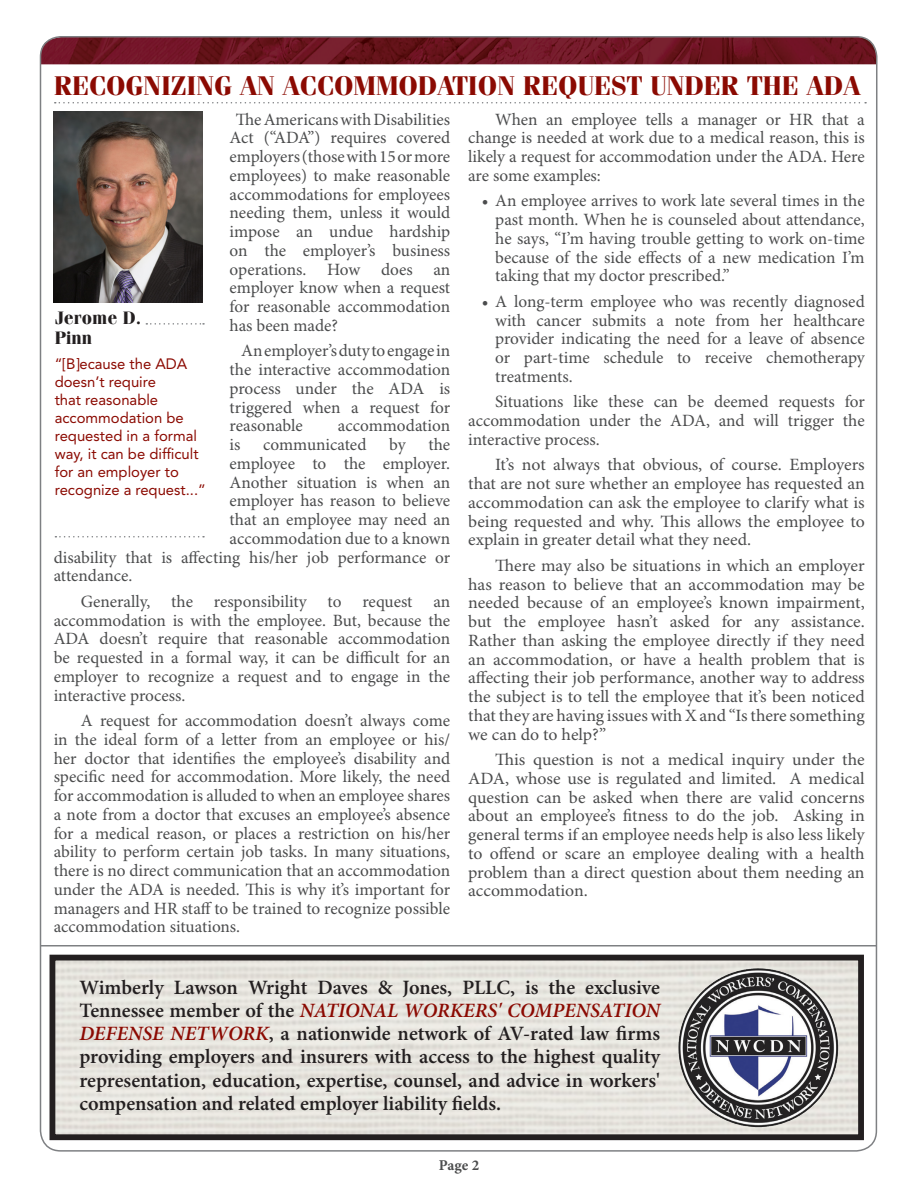
<style>
.page{position:relative;width:918px;height:1188px;background:#fff}
.page>*{position:absolute;margin:0;border:0;box-sizing:border-box;transform-origin:0 0}
.t1{font:700 27px "Fenice";color:#8b0a02}
.t2{font:600 20.4px/23.2px "Minion Pro";letter-spacing:-.005em;color:#231f20;text-align:justify}
.t3{font:700 18px/19.5px "Fenice";color:#231f20}
.t4{font:17.25px/18.8px "Minion Pro";color:#4b4c4d;text-align:justify}
.t5{font:15px/18px "Avenir LT Std";color:#8b0a02}
.t6{font:700 15px "Minion Pro";color:#4b4c4d}
.s1{font-style:italic;color:#8b0a02}
</style>
<div class="page">
<svg style="left:55px;top:102px;width:811px;height:2px"></svg>
<img style="left:54px;top:112px;width:149px;height:190px">
<svg style="left:55px;top:536px;width:149px;height:2px"></svg>
<hr style="left:40px;top:945px;width:837px;height:1px;background:#7e8083">
<svg style="left:146px;top:323px;width:58px;height:2px"></svg>
<div style="left:50px;top:955px;width:814px;height:185px;border:6px solid #231f20"></div>
<img style="left:677px;top:966px;width:162px;height:163px">
<img style="left:40px;top:37px;width:835px;height:27px">
<h1 class="t1" style="left:54px;top:69px;width:808px">RECOGNIZING AN ACCOMMODATION REQUEST UNDER THE ADA</h1>
<p class="t4" style="left:230px;top:110px;width:222px;text-indent:6px">The Americans with Disabilities Act (“ADA”) requires covered employers (those with 15 or more employees) to make reasonable accommodations for employees needing them, unless it would impose an undue hardship on the employer’s business operations. How does an employer know when a request for reasonable accommodation has been made?</p>
<p class="t4" style="left:230px;top:342px;width:222px;text-indent:12px">An employer’s duty to engage in the interactive accommodation process under the ADA is triggered when a request for reasonable</p>
<p class="t3" style="left:55px;top:308px;width:88px">Jerome D.<br>Pinn</p>
<p class="t5" style="left:55px;top:355px;width:153px">“[B]ecause the ADA doesn’t require<br>that reasonable accommodation be requested in a formal way, it can be difficult for an employer to recognize a request...”</p>
<p class="t4" style="left:338px;top:417px;width:114px">accommodation</p>
<p class="t4" style="left:230px;top:436px;width:12px">is</p>
<p class="t4" style="left:263px;top:436px;width:105px">communicated</p>
<p class="t4" style="left:389px;top:436px;width:18px">by</p>
<p class="t4" style="left:428px;top:436px;width:23px">the</p>
<p class="t4" style="left:230px;top:455px;width:222px">employee to the employer.</p>
<p class="t4" style="left:230px;top:473px;width:222px">Another situation is when an</p>
<p class="t4" style="left:230px;top:492px;width:222px">employer has reason to believe</p>
<p class="t4" style="left:230px;top:511px;width:222px">that an employee may need an</p>
<p class="t4" style="left:230px;top:530px;width:222px">accommodation due to a known</p>
<p class="t4" style="left:54px;top:548px;width:398px">disability that is affecting his/her job performance or</p>
<p class="t4" style="left:54px;top:567px;width:80px">attendance.</p>
<p class="t4" style="left:54px;top:593px;width:398px;text-indent:27px">Generally, the responsibility to request an accommodation is with the employee. But, because the ADA doesn’t require that reasonable accommodation be requested in a formal way, it can be difficult for an employer to recognize a request and to engage in the interactive process.</p>
<p class="t4" style="left:54px;top:712px;width:398px;text-indent:27px">A request for accommodation doesn’t always come in the ideal form of a letter from an employee or his/ her doctor that identifies the employee’s disability and specific need for accommodation. More likely, the need for accommodation is alluded to when an employee shares a note from a doctor that excuses an employee’s absence for a medical reason, or places a restriction on his/her ability to perform certain job tasks. In many situations, there is no direct communication that an accommodation under the ADA is needed. This is why it’s important for managers and HR staff to be trained to recognize possible accommodation situations.</p>
<p class="t4" style="left:468px;top:110px;width:398px;text-indent:27px">When an employee tells a manager or HR that a change is needed at work due to a medical reason, this is likely a request for accommodation under the ADA. Here are some examples:</p>
<p class="t4" style="left:495px;top:192px;width:371px;text-indent:-14px">• An employee arrives to work late several times in the past month. When he is counseled about attendance, he says, “I’m having trouble getting to work on-time because of the side effects of a new medication I’m taking that my doctor prescribed.”</p>
<p class="t4" style="left:495px;top:293px;width:371px;text-indent:-14px">• A long-term employee who was recently diagnosed with cancer submits a note from her healthcare provider indicating the need for a leave of absence or part-time schedule to receive chemotherapy treatments.</p>
<p class="t4" style="left:468px;top:393px;width:398px;text-indent:27px">Situations like these can be deemed requests for accommodation under the ADA, and will trigger the interactive process.</p>
<p class="t4" style="left:468px;top:456px;width:398px;text-indent:27px">It’s not always that obvious, of course. Employers that are not sure whether an employee has requested an accommodation can ask the employee to clarify what is being requested and why. This allows the employee to explain in greater detail what they need.</p>
<p class="t4" style="left:468px;top:557px;width:398px;text-indent:27px">There may also be situations in which an employer has reason to believe that an accommodation may be needed because of an employee’s known impairment, but the employee hasn’t asked for any assistance.<br>Rather than asking the employee directly if they need an accommodation, or have a health problem that is affecting their job performance, another way to address the subject is to tell the employee that it’s been noticed that they are having issues with X and “Is there something we can do to help?”</p>
<p class="t4" style="left:468px;top:751px;width:398px;text-indent:27px">This question is not a medical inquiry under the ADA, whose use is regulated and limited. A medical question can be asked when there are valid concerns about an employee’s fitness to do the job. Asking in general terms if an employee needs help is also less likely to offend or scare an employee dealing with a health problem than a direct question about them needing an accommodation.</p>
<p class="t2" style="left:80px;top:976px;width:582px">Wimberly Lawson Wright Daves &amp; Jones, PLLC, is the exclusive Tennessee member of the <span class="s1">NATIONAL WORKERS' COMPENSATION DEFENSE NETWORK</span>, a nationwide network of AV-rated law firms providing employers and insurers with access to the highest quality representation, education, expertise, counsel, and advice in workers' compensation and related employer liability fields.</p>
<p class="t6" style="left:439px;top:1155px;width:42px">Page 2</p>
</div>
